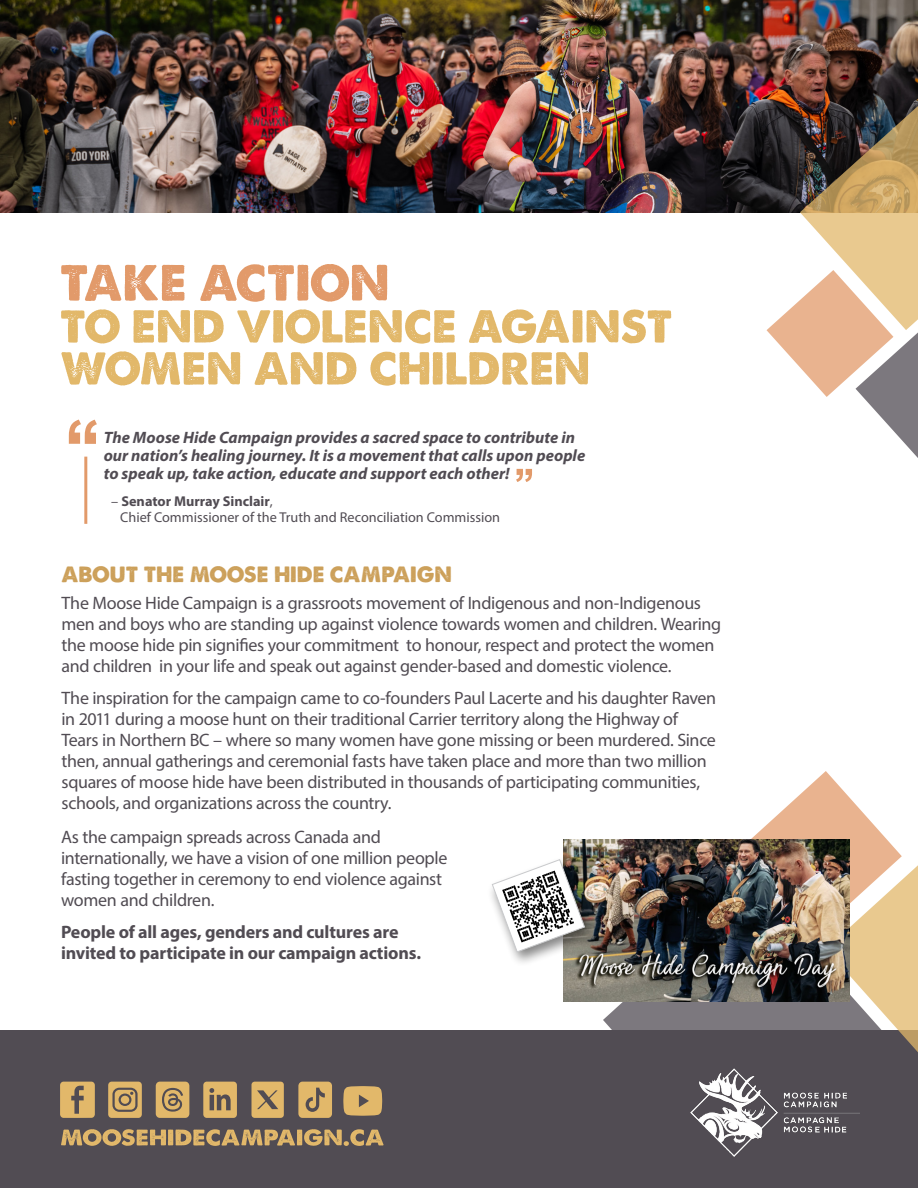
<style>
.page{position:relative;width:918px;height:1188px;background:#fff}
.page>*{position:absolute;margin:0;border:0;box-sizing:border-box;transform-origin:0 0}
.t1{font:21px "A Loveof Thunder";color:#cca05a}
.t2{font:18px/21px "Myriad Pro";letter-spacing:-.02em;color:#514c53}
.t3{font:700 18px/21px "Myriad Pro";letter-spacing:-.01em;color:#514c53}
.t4{font:italic 700 16.5px/18px "Myriad Pro";color:#514c53}
.t5{font:14.25px/16.5px "Myriad Pro";color:#514c53}
.s1{font-weight:700}
</style>
<div class="page">
<div style="left:0;top:1030px;width:918px;height:158px;background:#514c53"></div>
<svg style="left:61px;top:351px;width:527px;height:35px"></svg>
<svg style="left:61px;top:309px;width:610px;height:35px"></svg>
<svg style="left:61px;top:264px;width:326px;height:38px"></svg>
<hr style="left:84px;top:457px;width:3px;height:67px;background:#e29a6a">
<svg style="left:751px;top:771px;width:167px;height:281px"></svg>
<svg style="left:603px;top:885px;width:283px;height:272px"></svg>
<img style="left:563px;top:839px;width:287px;height:162px">
<div style="left:486px;top:857px;width:112px;height:111px;background:#000;opacity:.48"></div>
<svg style="left:491px;top:859px;width:94px;height:94px"></svg>
<img style="left:0;top:0;width:918px;height:212px">
<svg style="left:767px;top:106px;width:151px;height:352px"></svg>
<img style="left:690px;top:1068px;width:170px;height:88px">
<svg style="left:61px;top:1129px;width:323px;height:17px"></svg>
<svg style="left:69px;top:420px;width:28px;height:24px"></svg>
<svg style="left:516px;top:469px;width:16px;height:13px"></svg>
<svg style="left:60px;top:1082px;width:35px;height:36px"></svg>
<svg style="left:203px;top:1082px;width:34px;height:36px"></svg>
<svg style="left:298px;top:1082px;width:34px;height:36px"></svg>
<svg style="left:343px;top:1086px;width:39px;height:30px"></svg>
<svg style="left:108px;top:1082px;width:34px;height:36px"></svg>
<svg style="left:252px;top:1082px;width:32px;height:36px"></svg>
<svg style="left:156px;top:1082px;width:33px;height:36px"></svg>
<p class="t4" style="left:104px;top:428px;width:483px">The Moose Hide Campaign provides a sacred space to contribute in our nation’s healing journey. It is a movement that calls upon people to speak up, take action, educate and support each other!</p>
<p class="t5" style="left:120px;top:493px;width:381px;text-indent:-9px">– <span class="s1">Senator Murray Sinclair</span>,<br>Chief Commissioner of the Truth and Reconciliation Commission</p>
<p class="t1" style="left:62px;top:561px;width:392px">ABOUT THE MOOSE HIDE CAMPAIGN</p>
<p class="t2" style="left:62px;top:592px;width:661px">The Moose Hide Campaign is a grassroots movement of Indigenous and non-Indigenous men and boys who are standing up against violence towards women and children. Wearing the moose hide pin signifies your commitment to honour, respect and protect the women and children in your life and speak out against gender-based and domestic violence.</p>
<p class="t2" style="left:62px;top:687px;width:656px">The inspiration for the campaign came to co-founders Paul Lacerte and his daughter Raven in 2011 during a moose hunt on their traditional Carrier territory along the Highway of Tears in Northern BC – where so many women have gone missing or been murdered. Since then, annual gatherings and ceremonial fasts have taken place and more than two million squares of moose hide have been distributed in thousands of participating communities, schools, and organizations across the country.</p>
<p class="t2" style="left:61px;top:826px;width:388px">As the campaign spreads across Canada and internationally, we have a vision of one million people fasting together in ceremony to end violence against women and children.</p>
<p class="t3" style="left:61px;top:920px;width:362px">People of all ages, genders and cultures are invited to participate in our campaign actions.</p>
</div>
